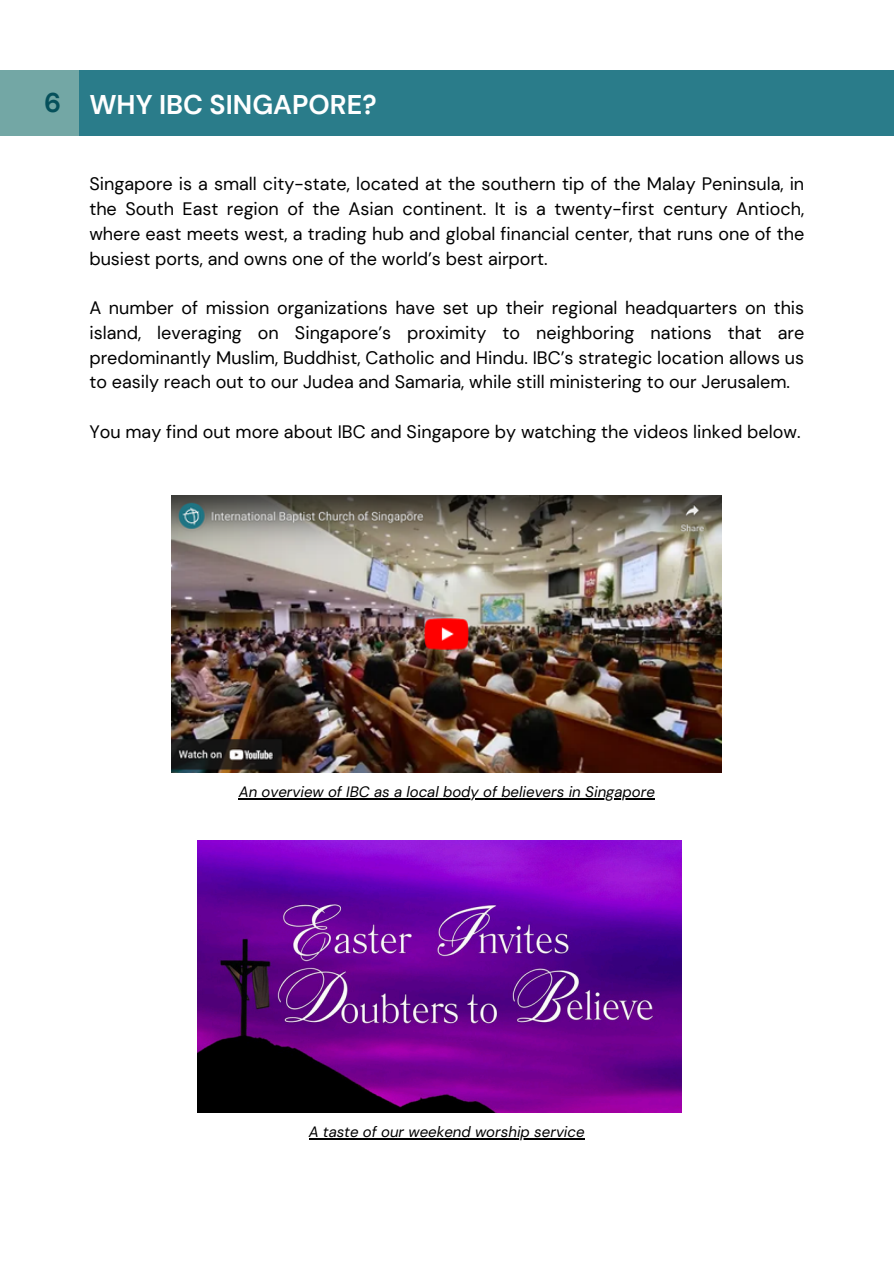
<style>
.page{position:relative;width:894px;height:1264px;background:#fff}
.page>*{position:absolute;margin:0;border:0;box-sizing:border-box;transform-origin:0 0}
.t1{font:700 27px "DM Sans";color:#fff}
.t2{font:700 27px "DM Sans";color:#05505b}
.t3{font:18px/24.8px "DM Sans";color:#000;text-align:justify}
.t4{font:italic 15px "DM Sans";color:#000}
</style>
<div class="page">
<div style="left:0;top:71px;width:893px;height:65px;background:#2a7c8a"></div>
<img style="left:172px;top:496px;width:549px;height:276px">
<div style="left:0;top:71px;width:79px;height:65px;background:#77aaa7"></div>
<img style="left:198px;top:840px;width:483px;height:272px">
<hr style="left:239px;top:798px;width:415px;height:1px;background:#000">
<hr style="left:309px;top:1138px;width:275px;height:1px;background:#000">
<p class="t2" style="left:44px;top:85px;width:19px">6</p>
<h1 class="t1" style="left:89px;top:87px;width:289px">WHY IBC SINGAPORE?</h1>
<h2 class="t3" style="left:89px;top:172px;width:716px">Singapore is a small city-state, located at the southern tip of the Malay Peninsula, in the South East region of the Asian continent. It is a twenty-first century Antioch, where east meets west, a trading hub and global financial center, that runs one of the busiest ports, and owns one of the world’s best airport.</h2>
<h2 class="t3" style="left:89px;top:295px;width:716px">A number of mission organizations have set up their regional headquarters on this island, leveraging on Singapore’s proximity to neighboring nations that are predominantly Muslim, Buddhist, Catholic and Hindu. IBC’s strategic location allows us to easily reach out to our Judea and Samaria, while still ministering to our Jerusalem.</h2>
<h2 class="t3" style="left:89px;top:419px;width:712px">You may find out more about IBC and Singapore by watching the videos linked below.</h2>
<p class="t4" style="left:239px;top:782px;width:417px">An overview of IBC as a local body of believers in Singapore</p>
<p class="t4" style="left:309px;top:1122px;width:277px">A taste of our weekend worship service</p>
</div>
